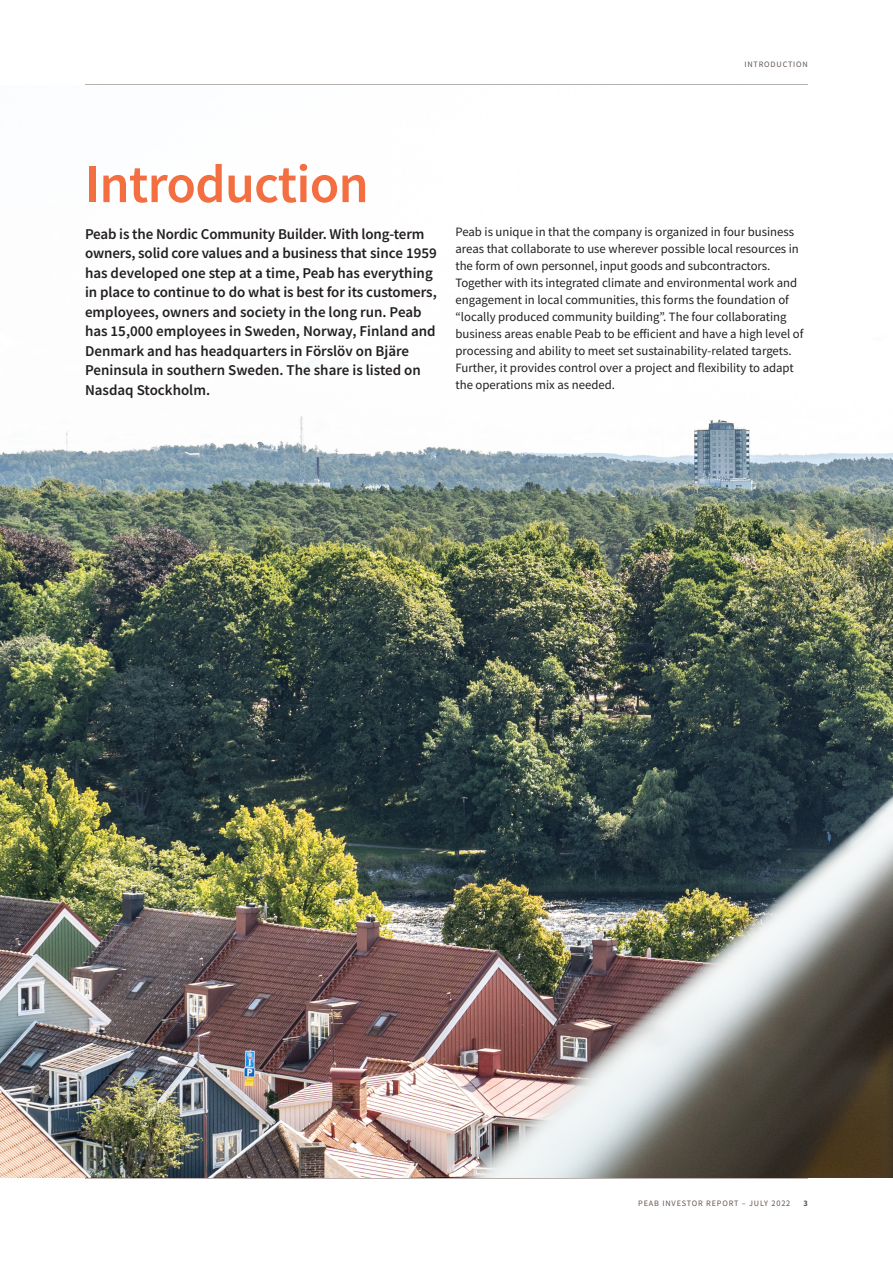
<style>
.page{position:relative;width:893px;height:1263px;background:#fff}
.page>*{position:absolute;margin:0;border:0;box-sizing:border-box;transform-origin:0 0}
.RUBRIK_36pt_20{font:600 54px "Source Sans Pro";letter-spacing:-.015em;color:#f36f42}
.INGRESS_20{font:600 15px/19.5px "Source Sans Pro";color:#231f20}
.BRÖDTEXT_20{font:12.75px/17px "Source Sans Pro";color:#231f20}
.t1{font:8.25px "Source Sans Pro";letter-spacing:.1em;color:#62544e}
.t2{font:700 8.25px "Source Sans Pro";color:#62544e}
</style>
<div class="page">
<hr style="left:85px;top:1178px;width:723px;height:1px;background:#62544e">
<img style="left:0;top:359px;width:893px;height:819px">
<p class="t1" style="left:744px;top:59px;width:65px">INTRODUCTION</p>
<p class="RUBRIK_36pt_20" style="left:85px;top:149px;width:285px">Introduction</p>
<p class="INGRESS_20" style="left:85px;top:224px;width:353px">Peab is the Nordic Community Builder. With long-term owners, solid core values and a business that since 1959 has developed one step at a time, Peab has everything in place to continue to do what is best for its customers, employees, owners and society in the long run. Peab has 15,000 employees in Sweden, Norway, Finland and Denmark and has headquarters in Förslöv on Bjäre Peninsula in southern Sweden. The share is listed on Nasdaq Stockholm.</p>
<p class="BRÖDTEXT_20" style="left:455px;top:223px;width:350px">Peab is unique in that the company is organized in four business areas that collaborate to use wherever possible local resources in the form of own personnel, input goods and subcontractors.<br>Together with its integrated climate and environmental work and engagement in local communities, this forms the foundation of “locally produced community building”. The four collaborating business areas enable Peab to be efficient and have a high level of processing and ability to meet set sustainability-related targets.<br>Further, it provides control over a project and flexibility to adapt the operations mix as needed.</p>
<p class="t1" style="left:638px;top:1198px;width:154px">PEAB INVESTOR REPORT – JULY 2022</p>
<p class="t2" style="left:804px;top:1198px;width:6px">3</p>
</div>
